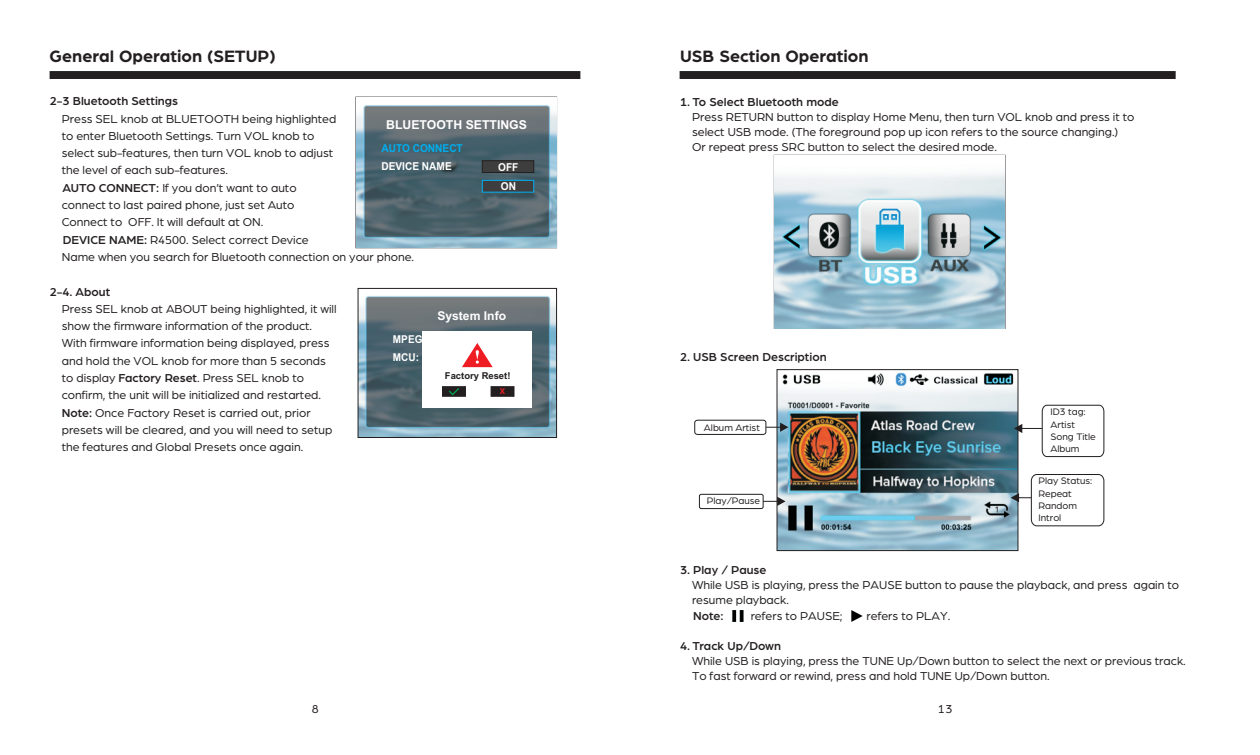
<style>
.page{position:relative;width:1260px;height:755px;background:#fff}
.page>*{position:absolute;margin:0;border:0;box-sizing:border-box;transform-origin:0 0}
.t1{font:700 17.5px "Arboria";color:#231f20}
.t2{font:12.25px/17.3px "Arboria";color:#231f20}
.t3{font:500 12.25px "Arboria";color:#231f20}
.t4{font:700 12.25px "Arial";color:#fff}
.t5{font:700 12.08px "Arial";color:#fff}
.t6{font:700 10.85px/18px "Arial";color:#fff;scale:.93 1}
.t7{font:700 10.85px "Arial";color:#00aeef;scale:.93 1}
.t8{font:9.97px/12.2px "Arboria";color:#231f20}
.t9{font:700 9.45px "Arial";color:#231f20}
.t10{font:700 8.05px "Arial";color:#ee1d23}
.s1{font-weight:500}
</style>
<div class="page">
<img style="left:360px;top:296px;width:195px;height:139px">
<div style="left:358px;top:288px;width:199px;height:149px;border:1px solid #231f20"></div>
<div style="left:422px;top:331px;width:110px;height:76px;background:#fff"></div>
<svg style="left:442px;top:386px;width:24px;height:10px"></svg>
<svg style="left:491px;top:386px;width:23px;height:10px"></svg>
<svg style="left:462px;top:343px;width:31px;height:24px"></svg>
<img style="left:356px;top:105px;width:201px;height:142px">
<svg style="left:482px;top:160px;width:52px;height:13px"></svg>
<svg style="left:481px;top:179px;width:54px;height:14px"></svg>
<div style="left:50px;top:71px;width:530px;height:8px;background:#231f20"></div>
<img style="left:779px;top:372px;width:237px;height:176px">
<div style="left:699px;top:493px;width:65px;height:15px;border:1px solid #231f20;border-radius:2px"></div>
<svg style="left:1014px;top:404px;width:91px;height:53px"></svg>
<svg style="left:763px;top:496px;width:23px;height:9px"></svg>
<svg style="left:766px;top:422px;width:22px;height:9px"></svg>
<div style="left:694px;top:419px;width:72px;height:15px;border:1px solid #231f20;border-radius:3px"></div>
<img style="left:774px;top:174px;width:231px;height:154px">
<div style="left:1031px;top:473px;width:73px;height:53px;border:1px solid #231f20;border-radius:6px"></div>
<svg style="left:1011px;top:492px;width:20px;height:10px"></svg>
<img style="left:732px;top:610px;width:12px;height:12px">
<img style="left:851px;top:610px;width:12px;height:12px">
<div style="left:777px;top:369px;width:241px;height:181px;border:1px solid #231f20"></div>
<div style="left:680px;top:71px;width:496px;height:8px;background:#231f20"></div>
<h1 class="t1" style="left:50px;top:48px;width:228px">General Operation (SETUP)</h1>
<p class="t3" style="left:50px;top:96px;width:130px">2-3 Bluetooth Settings</p>
<p class="t2" style="left:62px;top:110px;width:354px">Press SEL knob at BLUETOOTH being highlighted<br>to enter Bluetooth Settings. Turn VOL knob to<br>select sub-features, then turn VOL knob to adjust<br>the level of each sub-features.<br><span class="s1">AUTO CONNECT:</span> If you don’t want to auto<br>connect to last paired phone, just set Auto<br>Connect to OFF. It will default at ON.<br><span class="s1">DEVICE NAME:</span> R4500. Select correct Device<br>Name when you search for Bluetooth connection on your phone.</p>
<p class="t3" style="left:50px;top:286px;width:62px">2-4. About</p>
<p class="t2" style="left:62px;top:300px;width:277px">Press SEL knob at ABOUT being highlighted, it will show the firmware information of the product.<br>With firmware information being displayed, press and hold the VOL knob for more than 5 seconds to display <span class="s1">Factory Reset</span>. Press SEL knob to confirm, the unit will be initialized and restarted.<br><span class="s1">Note:</span> Once Factory Reset is carried out, prior presets will be cleared, and you will need to setup the features and Global Presets once again.</p>
<p class="t5" style="left:437px;top:311px;width:70px">System Info</p>
<p class="t4" style="left:386px;top:120px;width:142px">BLUETOOTH SETTINGS</p>
<p class="t7" style="left:382px;top:144px;width:89px">AUTO CONNECT</p>
<p class="t6" style="left:382px;top:158px;width:77px">DEVICE NAME</p>
<p class="t6" style="left:498px;top:158px;width:23px;line-height:19.6px">OFF<br>ON</p>
<p class="t6" style="left:393px;top:331px;width:37px">MPEG:<br>MCU:</p>
<p class="t9" style="left:445px;top:372px;width:67px">Factory Reset!</p>
<p class="t10" style="left:500px;top:388px;width:7px">X</p>
<p class="t2" style="left:312px;top:700px;width:8px">8</p>
<h1 class="t1" style="left:680px;top:48px;width:190px">USB Section Operation</h1>
<p class="t3" style="left:680px;top:96px;width:160px">1. To Select Bluetooth mode</p>
<p class="t2" style="left:692px;top:110px;width:444px;line-height:14.9px">Press RETURN button to display Home Menu, then turn VOL knob and press it to select USB mode. (The foreground pop up icon refers to the source changing.)<br>Or repeat press SRC button to select the desired mode.</p>
<p class="t3" style="left:680px;top:351px;width:148px">2. USB Screen Description</p>
<p class="t8" style="left:704px;top:421px;width:58px">Album Artist</p>
<p class="t8" style="left:707px;top:494px;width:55px">Play/Pause</p>
<p class="t8" style="left:1051px;top:406px;width:37px">ID3 tag:</p>
<p class="t8" style="left:1051px;top:430px;width:47px">Song Title<br>Album</p>
<p class="t8" style="left:1051px;top:418px;width:26px">Artist</p>
<p class="t8" style="left:1038px;top:475px;width:55px">Play Status:<br>Repeat<br>Random<br>Introl</p>
<p class="t3" style="left:680px;top:564px;width:88px">3. Play / Pause</p>
<p class="t2" style="left:692px;top:578px;width:489px;line-height:14.9px">While USB is playing, press the PAUSE button to pause the playback, and press again to resume playback.</p>
<p class="t3" style="left:693px;top:609px;width:32px">Note:</p>
<p class="t2" style="left:751px;top:606px;width:93px">refers to PAUSE;</p>
<p class="t2" style="left:867px;top:606px;width:85px">refers to PLAY.</p>
<p class="t3" style="left:680px;top:639px;width:103px">4. Track Up/Down</p>
<p class="t2" style="left:692px;top:653px;width:495px;line-height:14.9px">While USB is playing, press the TUNE Up/Down button to select the next or previous track.<br>To fast forward or rewind, press and hold TUNE Up/Down button.</p>
<p class="t2" style="left:938px;top:700px;width:16px">13</p>
</div>
